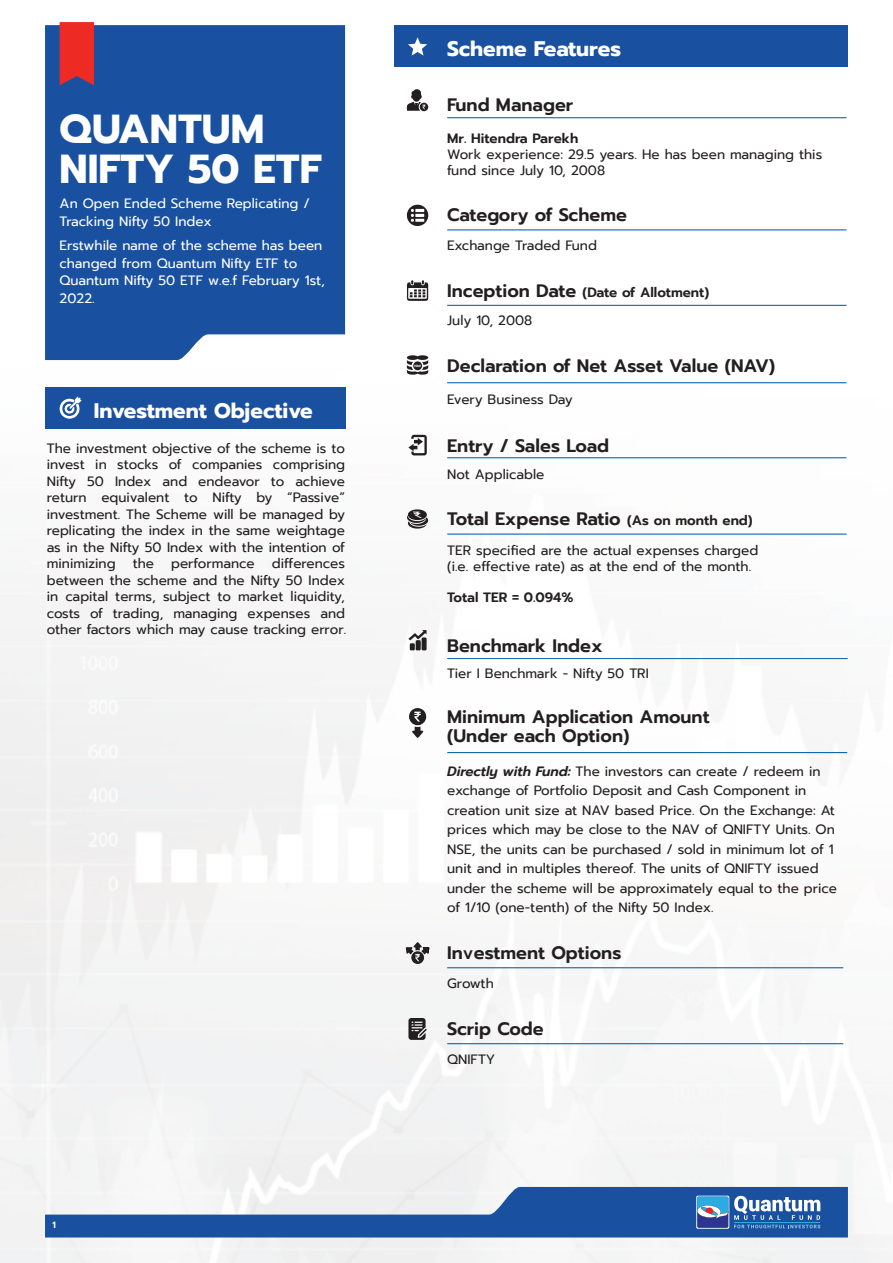
<style>
.page{position:relative;width:893px;height:1263px;background:#fff}
.page>*{position:absolute;margin:0;border:0;box-sizing:border-box;transform-origin:0 0}
.t1{font:700 40.35px/40px "Prompt";color:#fff}
.t2{font:700 21px "Prompt";color:#fff}
.t3{font:600 18px/18.9px "Prompt";color:#231f20}
.t4{font:13.5px/16.5px "Prompt";color:#231f20}
.t5{font:13.5px/17.5px "Prompt";color:#fff}
.t6{font:600 13.5px/28.8px "Prompt";color:#231f20}
.t7{font:600 9px "Prompt";color:#fff}
.s1{font-size:18px}
.s2{font-weight:400}
.s3{font-size:13.5px}
.s4{font-weight:600;font-style:italic}
</style>
<div class="page">
<img style="left:0;top:22px;width:893px;height:1241px">
<div style="left:394px;top:26px;width:454px;height:41px;background:#1951a0"></div>
<svg style="left:407px;top:89px;width:23px;height:22px"></svg>
<hr style="left:447px;top:117px;width:399px;height:1px;background:#0562af">
<svg style="left:407px;top:204px;width:21px;height:23px"></svg>
<hr style="left:447px;top:229px;width:399px;height:1px;background:#0562af">
<svg style="left:406px;top:280px;width:23px;height:21px"></svg>
<hr style="left:447px;top:305px;width:399px;height:1px;background:#0562af">
<svg style="left:407px;top:355px;width:21px;height:20px"></svg>
<hr style="left:447px;top:382px;width:399px;height:1px;background:#0562af">
<svg style="left:408px;top:435px;width:19px;height:20px"></svg>
<hr style="left:447px;top:457px;width:399px;height:1px;background:#0562af">
<svg style="left:407px;top:509px;width:21px;height:20px"></svg>
<hr style="left:447px;top:533px;width:399px;height:2px;background:#0562af">
<svg style="left:408px;top:37px;width:19px;height:19px"></svg>
<svg style="left:408px;top:630px;width:19px;height:21px"></svg>
<hr style="left:447px;top:658px;width:401px;height:1px;background:#0562af">
<svg style="left:409px;top:705px;width:17px;height:34px"></svg>
<hr style="left:447px;top:752px;width:400px;height:1px;background:#0562af">
<div style="left:45px;top:387px;width:300px;height:41px;background:#1951a0"></div>
<svg style="left:59px;top:396px;width:23px;height:23px"></svg>
<hr style="left:447px;top:967px;width:396px;height:1px;background:#0562af">
<svg style="left:405px;top:941px;width:25px;height:23px"></svg>
<hr style="left:447px;top:1043px;width:396px;height:1px;background:#0562af">
<div style="left:45px;top:25px;width:300px;height:335px;background:#1951a0"></div>
<svg style="left:60px;top:22px;width:34px;height:63px;background:#df2c2c"></svg>
<svg style="left:408px;top:1018px;width:19px;height:22px"></svg>
<svg style="left:45px;top:1187px;width:803px;height:50px"></svg>
<h1 class="t1" style="left:60px;top:109px;width:264px">QUANTUM<br>NIFTY 50 ETF</h1>
<p class="t5" style="left:60px;top:195px;width:252px">An Open Ended Scheme Replicating /<br>Tracking Nifty 50 Index</p>
<p class="t5" style="left:60px;top:237px;width:267px">Erstwhile name of the scheme has been changed from Quantum Nifty ETF to<br>Quantum Nifty 50 ETF w.e.f February 1st,<br>2022.</p>
<h2 class="t2" style="left:94px;top:395px;width:220px">Investment Objective</h2>
<p class="t4" style="left:47px;top:440px;width:300px;text-align:justify">The investment objective of the scheme is to invest in stocks of companies comprising Nifty 50 Index and endeavor to achieve return equivalent to Nifty by “Passive” investment. The Scheme will be managed by replicating the index in the same weightage as in the Nifty 50 Index with the intention of minimizing</p>
<p class="t4" style="left:47px;top:555px;width:301px;text-align:justify;text-indent:225px">differences between the scheme and the Nifty 50 Index in capital terms, subject to market liquidity, costs of trading, managing expenses and other factors which may cause tracking error.</p>
<p class="t4" style="left:133px;top:555px;width:23px">the</p>
<p class="t4" style="left:171px;top:555px;width:85px">performance</p>
<p class="t7" style="left:53px;top:1218px;width:5px">1</p>
<h2 class="t2" style="left:447px;top:32px;width:176px">Scheme Features</h2>
<h3 class="t3" style="left:447px;top:95px;width:128px">Fund Manager</h3>
<p class="t6" style="left:447px;top:124px;width:133px">Mr. Hitendra Parekh</p>
<p class="t4" style="left:447px;top:146px;width:377px;line-height:15.9px">Work experience: 29.5 years. He has been managing this fund since July 10, 2008</p>
<h3 class="t3" style="left:447px;top:206px;width:181px">Category of Scheme</h3>
<p class="t4" style="left:447px;top:237px;width:151px">Exchange Traded Fund</p>
<p class="t6" style="left:447px;top:277px;width:264px"><span class="s1">Inception Date</span> (Date of Allotment)<br><span class="s2">July 10, 2008</span></p>
<h3 class="t3" style="left:447px;top:357px;width:329px">Declaration of Net Asset Value (NAV)</h3>
<p class="t4" style="left:447px;top:391px;width:127px">Every Business Day</p>
<h3 class="t3" style="left:447px;top:436px;width:163px">Entry / Sales Load</h3>
<p class="t4" style="left:447px;top:466px;width:99px">Not Applicable</p>
<h3 class="t3" style="left:447px;top:509px;width:307px">Total Expense Ratio <span class="s3">(As on month end)</span></h3>
<p class="t4" style="left:447px;top:542px;width:313px">TER specified are the actual expenses charged (i.e. effective rate) as at the end of the month.</p>
<p class="t6" style="left:447px;top:582px;width:128px">Total TER = 0.094%</p>
<h3 class="t3" style="left:447px;top:636px;width:157px">Benchmark Index</h3>
<p class="t4" style="left:447px;top:665px;width:203px">Tier I Benchmark - Nifty 50 TRI</p>
<h3 class="t3" style="left:447px;top:707px;width:264px">Minimum Application Amount (Under each Option)</h3>
<p class="t4" style="left:447px;top:761px;width:391px;line-height:19.5px"><span class="s4">Directly with Fund:</span> The investors can create / redeem in exchange of Portfolio Deposit and Cash Component in creation unit size at NAV based Price. On the Exchange: At prices which may be close to the NAV of QNIFTY Units. On NSE, the units can be purchased / sold in minimum lot of 1 unit and in multiples thereof. The units of QNIFTY issued under the scheme will be approximately equal to the price of 1/10 (one-tenth) of the Nifty 50 Index.</p>
<h3 class="t3" style="left:447px;top:943px;width:176px">Investment Options</h3>
<p class="t4" style="left:447px;top:975px;width:48px">Growth</p>
<h3 class="t3" style="left:447px;top:1019px;width:98px">Scrip Code</h3>
<p class="t4" style="left:447px;top:1051px;width:50px">QNIFTY</p>
</div>
